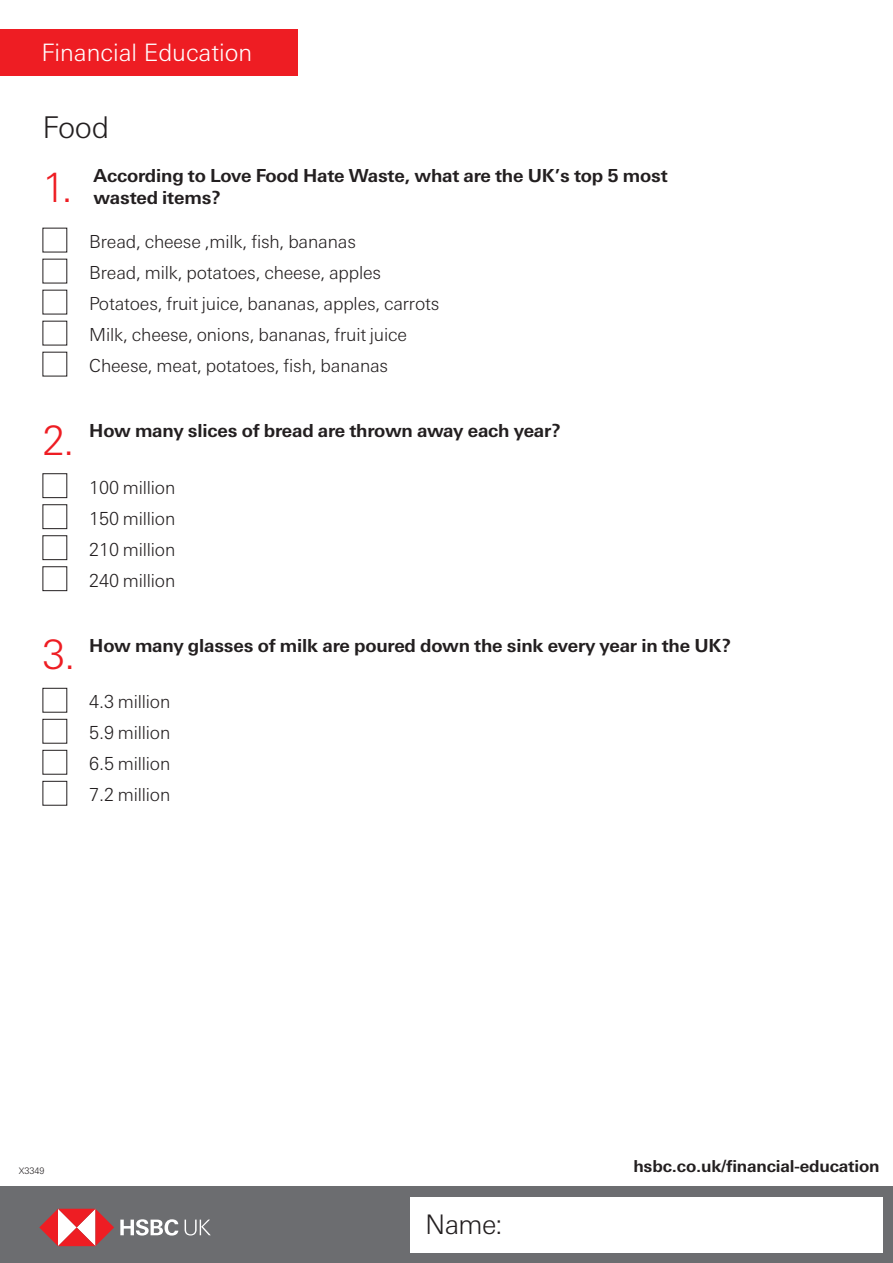
<style>
.page{position:relative;width:893px;height:1263px;background:#fff}
.page>*{position:absolute;margin:0;border:0;box-sizing:border-box;transform-origin:0 0}
.t1{font:300 40.5px "Univers Nextfor HSBC";color:#ee1d23}
.t2{font:300 30px "Univers Nextfor HSBC";color:#231f20}
.t3{font:300 27px "Univers Nextfor HSBC";color:#231f20}
.t4{font:300 24px "Univers Nextfor HSBC";color:#fff}
.t5{font:300 18px "Univers Nextfor HSBC";letter-spacing:-.01em;color:#231f20}
.t6{font:700 18px/22.5px "Univers Nextfor HSBC";letter-spacing:-.01em;color:#231f20}
.t7{font:700 16.5px "Univers Nextfor HSBC";letter-spacing:-.01em;color:#231f20}
.t8{font:300 9px "Univers Nextfor HSBC";color:#231f20}
</style>
<div class="page">
<div style="left:0;top:29px;width:298px;height:46px;background:#ee1d23"></div>
<div style="left:0;top:1186px;width:893px;height:77px;background:#6c6d70"></div>
<div style="left:410px;top:1197px;width:472px;height:55px;background:#fff"></div>
<svg style="left:120px;top:1219px;width:58px;height:16px"></svg>
<svg style="left:39px;top:1209px;width:75px;height:37px"></svg>
<svg style="left:185px;top:1219px;width:26px;height:16px"></svg>
<div style="left:43px;top:473px;width:24px;height:25px;border:1px solid #231f20"></div>
<div style="left:43px;top:504px;width:24px;height:25px;border:1px solid #231f20"></div>
<div style="left:43px;top:535px;width:24px;height:25px;border:1px solid #231f20"></div>
<div style="left:43px;top:566px;width:24px;height:25px;border:1px solid #231f20"></div>
<div style="left:43px;top:781px;width:24px;height:25px;border:1px solid #231f20"></div>
<h3 class="t4" style="left:41px;top:36px;width:212px">Financial Education</h3>
<p class="t2" style="left:43px;top:106px;width:68px">Food</p>
<p class="t6" style="left:94px;top:163px;width:576px">According to Love Food Hate Waste, what are the UK’s top 5 most wasted items?</p>
<p class="t5" style="left:89px;top:229px;width:268px">Bread, cheese ,milk, fish, bananas</p>
<p class="t5" style="left:89px;top:260px;width:293px">Bread, milk, potatoes, cheese, apples</p>
<p class="t5" style="left:89px;top:291px;width:352px">Potatoes, fruit juice, bananas, apples, carrots</p>
<p class="t5" style="left:89px;top:322px;width:319px">Milk, cheese, onions, bananas, fruit juice</p>
<p class="t5" style="left:89px;top:353px;width:300px">Cheese, meat, potatoes, fish, bananas</p>
<p class="t1" style="left:43px;top:159px;width:32px">1.</p>
<p class="t1" style="left:43px;top:412px;width:34px">2.</p>
<p class="t6" style="left:89px;top:418px;width:473px">How many slices of bread are thrown away each year?</p>
<p class="t5" style="left:89px;top:474px;width:88px">100 million</p>
<p class="t5" style="left:89px;top:505px;width:88px">150 million</p>
<p class="t5" style="left:89px;top:536px;width:88px">210 million</p>
<p class="t5" style="left:89px;top:567px;width:88px">240 million</p>
<p class="t1" style="left:43px;top:626px;width:34px">3.</p>
<p class="t6" style="left:89px;top:633px;width:643px">How many glasses of milk are poured down the sink every year in the UK?</p>
<p class="t5" style="left:89px;top:689px;width:83px">4.3 million</p>
<p class="t5" style="left:89px;top:720px;width:83px">5.9 million</p>
<p class="t5" style="left:89px;top:751px;width:83px">6.5 million</p>
<p class="t5" style="left:89px;top:782px;width:83px">7.2 million</p>
<p class="t8" style="left:19px;top:1164px;width:27px">X3349</p>
<p class="t7" style="left:633px;top:1154px;width:248px">hsbc.co.uk/financial-education</p>
<h3 class="t3" style="left:425px;top:1205px;width:79px">Name:</h3>
</div>
